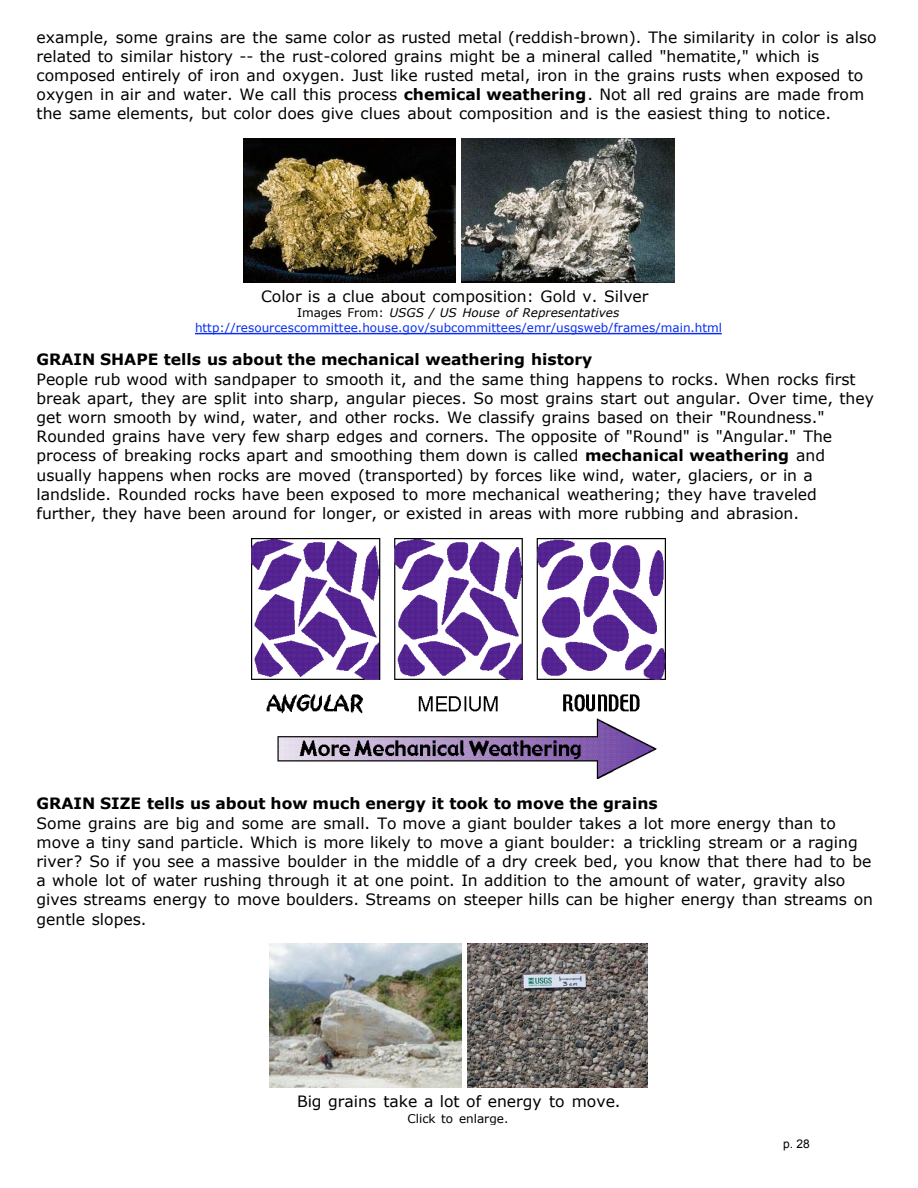
<style>
.page{position:relative;width:918px;height:1188px;background:#fff}
.page>*{position:absolute;margin:0;border:0;box-sizing:border-box;transform-origin:0 0}
.t1{font:15.6px/19.2px "Verdana";color:#000}
.t2{font:12px/14.4px "Verdana";color:#092df1;text-align:center}
.t3{font:12px "Verdana";color:#000}
.t4{font:12px "Arial";color:#000}
.s1{font-weight:700}
.s2{color:#000}
.s3{font-style:italic;color:#000}
</style>
<div class="page">
<img style="left:243px;top:139px;width:212px;height:144px">
<img style="left:461px;top:139px;width:214px;height:144px">
<hr style="left:195px;top:333px;width:527px;height:1px;background:#092df1">
<img style="left:251px;top:538px;width:414px;height:240px">
<img style="left:269px;top:944px;width:192px;height:144px">
<img style="left:467px;top:944px;width:180px;height:144px">
<p class="t1" style="left:37px;top:27px;width:842px">example, some grains are the same color as rusted metal (reddish-brown). The similarity in color is also related to similar history -- the rust-colored grains might be a mineral called "hematite," which is composed entirely of iron and oxygen. Just like rusted metal, iron in the grains rusts when exposed to oxygen in air and water. We call this process <span class="s1">chemical weathering</span>. Not all red grains are made from the same elements, but color does give clues about composition and is the easiest thing to notice.</p>
<p class="t1" style="left:261px;top:286px;width:389px">Color is a clue about composition: Gold v. Silver</p>
<p class="t2" style="left:195px;top:305px;width:529px"><span class="s2">Images From:</span> <span class="s3">USGS / US House of Representatives </span>http://resourcescommittee.house.gov/subcommittees/emr/usgsweb/frames/main.html</p>
<p class="t1" style="left:37px;top:350px;width:839px"><span class="s1">GRAIN SHAPE tells us about the mechanical weathering history<br></span>People rub wood with sandpaper to smooth it, and the same thing happens to rocks. When rocks first break apart, they are split into sharp, angular pieces. So most grains start out angular. Over time, they get worn smooth by wind, water, and other rocks. We classify grains based on their "Roundness." Rounded grains have very few sharp edges and corners. The opposite of "Round" is "Angular." The process of breaking rocks apart and smoothing them down is called <span class="s1">mechanical weathering</span> and usually happens when rocks are moved (transported) by forces like wind, water, glaciers, or in a landslide. Rounded rocks have been exposed to more mechanical weathering; they have traveled further, they have been around for longer, or existed in areas with more rubbing and abrasion.</p>
<p class="t1" style="left:37px;top:794px;width:838px"><span class="s1">GRAIN SIZE tells us about how much energy it took to move the grains<br></span>Some grains are big and some are small. To move a giant boulder takes a lot more energy than to move a tiny sand particle. Which is more likely to move a giant boulder: a trickling stream or a raging river? So if you see a massive boulder in the middle of a dry creek bed, you know that there had to be a whole lot of water rushing through it at one point. In addition to the amount of water, gravity also gives streams energy to move boulders. Streams on steeper hills can be higher energy than streams on gentle slopes.</p>
<p class="t1" style="left:297px;top:1091px;width:325px">Big grains take a lot of energy to move.</p>
<p class="t3" style="left:407px;top:1111px;width:102px">Click to enlarge.</p>
<p class="t4" style="left:783px;top:1137px;width:28px">p. 28</p>
</div>
